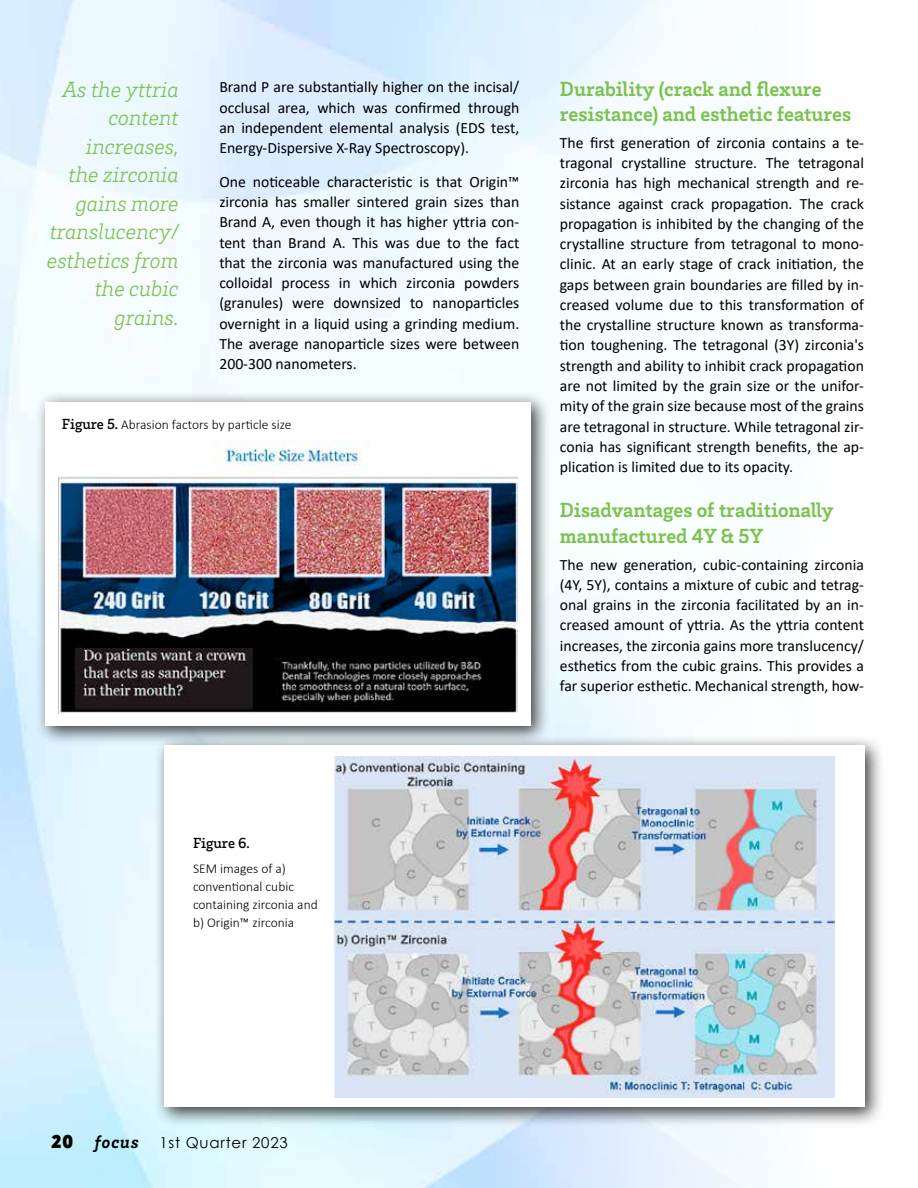
<style>
.page{position:relative;width:918px;height:1188px;background:#fff}
.page>*{position:absolute;margin:0;border:0;box-sizing:border-box;transform-origin:0 0}
.t1{font:italic 300 22.5px/28.5px "Brix Slab";letter-spacing:-.005em;color:#7cc24f;text-align:right}
.t2{font:700 21px/25.2px "Brix Slab";color:#7cc24f}
.t3{font:italic 700 18px "Brix Slab";letter-spacing:.05em;color:#000}
.t4{font:15.75px/20.2px "Calibri";color:#000;text-align:justify}
.t5{font:15px "Century Gothic";letter-spacing:.05em;color:#000}
.t6{font:500 15px "Brix Slab";color:#000}
.t7{font:300 13.5px/18px "Calibri";color:#000}
.s1{font-family:"Brix Slab";font-weight:500;font-size:15px}
.s2{font-family:"Century Gothic";font-weight:900;font-style:normal}
</style>
<div class="page">
<div style="left:154px;top:735px;width:730px;height:392px;background:#000;opacity:.75"></div>
<div style="left:164px;top:745px;width:700px;height:362px;background:#fff"></div>
<div style="left:35px;top:391px;width:516px;height:355px;background:#000;opacity:.75"></div>
<div style="left:45px;top:402px;width:486px;height:324px;background:#fff"></div>
<img style="left:59px;top:440px;width:459px;height:273px">
<img style="left:334px;top:756px;width:501px;height:341px">
<h1 class="t1" style="left:47px;top:74px;width:133px">As the yttria content increases,<br>the zirconia gains more translucency/ esthetics from the cubic grains.</h1>
<p class="t4" style="left:219px;top:77px;width:302px">Brand P are substantially higher on the incisal/ occlusal area, which was confirmed through an independent elemental analysis (EDS test, Energy-Dispersive X-Ray Spectroscopy).</p>
<p class="t4" style="left:219px;top:171px;width:302px">One noticeable characteristic is that Origin™ zirconia has smaller sintered grain sizes than Brand A, even though it has higher yttria con&shy;tent than Brand A. This was due to the fact that the zirconia was manufactured using the colloidal process in which zirconia powders (granules) were downsized to nanoparticles overnight in a liquid using a grinding medium.<br>The average nanoparticle sizes were between 200-300 nanometers.</p>
<p class="t7" style="left:62px;top:415px;width:231px"><span class="s1">Figure 5.</span> Abrasion factors by particle size</p>
<h2 class="t2" style="left:560px;top:75px;width:293px">Durability (crack and flexure resistance) and esthetic features</h2>
<p class="t4" style="left:560px;top:132px;width:306px">The first generation of zirconia contains a te&shy;tragonal crystalline structure. The tetragonal zirconia has high mechanical strength and re&shy;sistance against crack propagation. The crack propagation is inhibited by the changing of the crystalline structure from tetragonal to mono&shy;clinic. At an early stage of crack initiation, the gaps between grain boundaries are filled by in&shy;creased volume due to this transformation of the crystalline structure known as transforma&shy;tion toughening. The tetragonal (3Y) zirconia's strength and ability to inhibit crack propagation are not limited by the grain size or the unifor&shy;mity of the grain size because most of the grains are tetragonal in structure. While tetragonal zir&shy;conia has significant strength benefits, the ap&shy;plication is limited due to its opacity.</p>
<h2 class="t2" style="left:560px;top:497px;width:275px">Disadvantages of traditionally manufactured 4Y &amp; 5Y</h2>
<p class="t4" style="left:560px;top:554px;width:306px">The new generation, cubic-containing zirconia (4Y, 5Y), contains a mixture of cubic and tetrag&shy;onal grains in the zirconia facilitated by an in&shy;creased amount of yttria. As the yttria content increases, the zirconia gains more translucency/ esthetics from the cubic grains. This provides a far superior esthetic. Mechanical strength, how-</p>
<p class="t6" style="left:193px;top:833px;width:58px">Figure 6.</p>
<p class="t7" style="left:193px;top:859px;width:126px">SEM images of a) conventional cubic containing zirconia and b) Origin™ zirconia</p>
<p class="t3" style="left:51px;top:1129px;width:89px"><span class="s2">20</span> focus</p>
<p class="t5" style="left:159px;top:1132px;width:130px">1st Quarter 2023</p>
</div>
